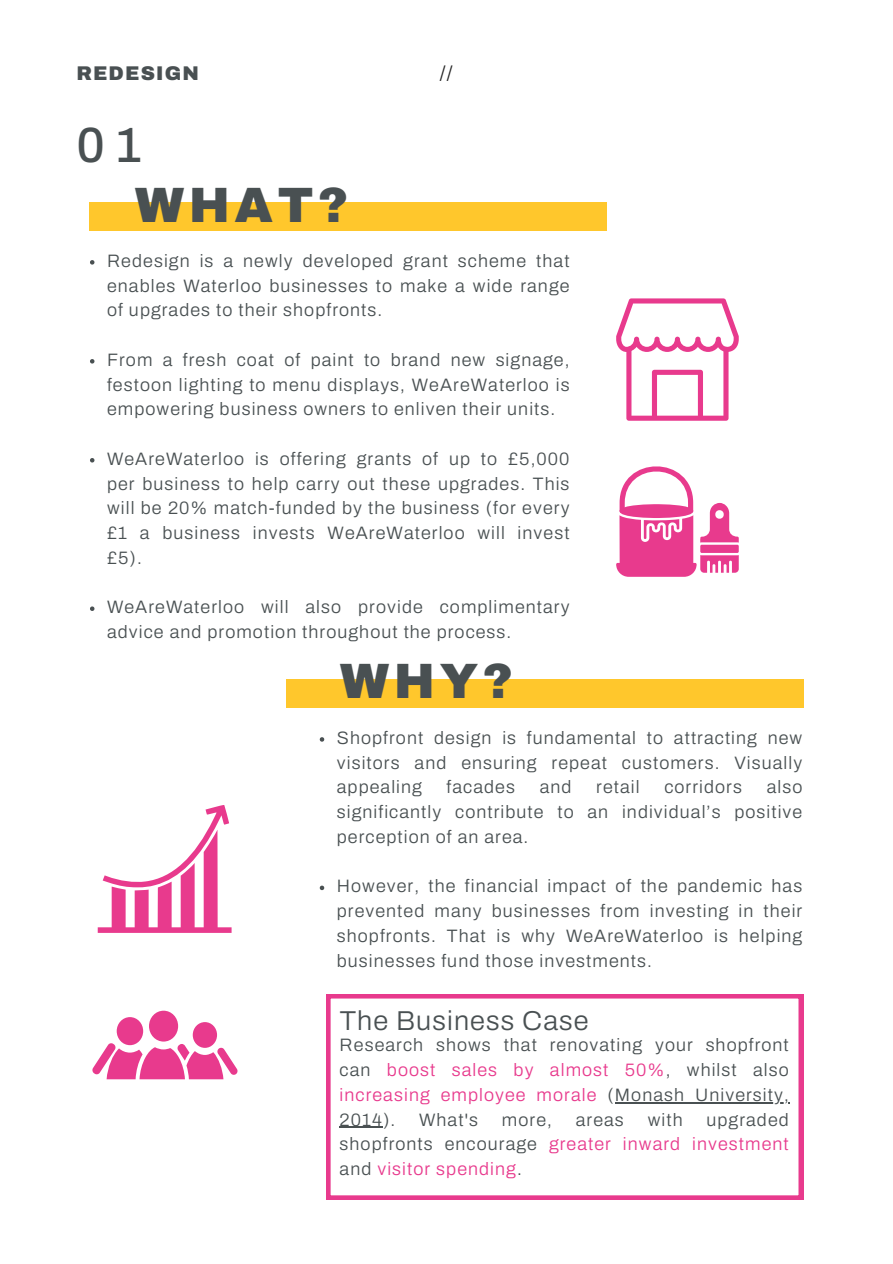
<style>
.page{position:relative;width:893px;height:1264px;background:#fff}
.page>*{position:absolute;margin:0;border:0;box-sizing:border-box;transform-origin:0 0}
.t1{font:900 49.65px "Archivo";letter-spacing:.09em;color:#495052}
.t2{font:500 49.65px "Archivo";color:#495052}
.t3{font:300 27.3px "Archivo";letter-spacing:.04em;color:#495052}
.t4{font:900 19.8px "Archivo";letter-spacing:.06em;color:#495052}
.t5{font:300 19.8px "Archivo";color:#222}
.t6{font:300 18px/24.8px "Archivo";letter-spacing:.06em;color:#495052;text-align:justify}
.t7{font:300 18px/24.8px "Archivo";letter-spacing:.06em;color:#e83a8d;text-align:justify}
.s1{color:#e83a8d}
.s2{color:#495052}
</style>
<div class="page">
<div style="left:89px;top:202px;width:517px;height:28px;background:#ffc72c"></div>
<svg style="left:616px;top:298px;width:122px;height:123px"></svg>
<div style="left:149px;top:1010px;width:29px;height:31px;background:#e83a8d;border-radius:50%"></div>
<div style="left:193px;top:1022px;width:24px;height:25px;background:#e83a8d;border-radius:50%"></div>
<div style="left:117px;top:1017px;width:26px;height:28px;background:#e83a8d;border-radius:50%"></div>
<svg style="left:92px;top:1041px;width:146px;height:38px"></svg>
<svg style="left:98px;top:805px;width:133px;height:127px"></svg>
<svg style="left:616px;top:466px;width:122px;height:111px"></svg>
<div style="left:700px;top:544px;width:38px;height:9px;background:#e83a8d"></div>
<div style="left:286px;top:679px;width:517px;height:28px;background:#ffc72c"></div>
<svg style="left:326px;top:994px;width:477px;height:205px"></svg>
<hr style="left:615px;top:1101px;width:174px;height:2px;background:#495052">
<hr style="left:339px;top:1126px;width:44px;height:1px;background:#495052">
<svg style="left:90px;top:260px;width:4px;height:4px"></svg>
<svg style="left:90px;top:359px;width:4px;height:4px"></svg>
<svg style="left:90px;top:458px;width:4px;height:4px"></svg>
<svg style="left:90px;top:606px;width:4px;height:5px"></svg>
<svg style="left:320px;top:737px;width:4px;height:4px"></svg>
<svg style="left:320px;top:885px;width:4px;height:5px"></svg>
<p class="t4" style="left:76px;top:62px;width:124px">REDESIGN</p>
<p class="t5" style="left:440px;top:62px;width:14px">//</p>
<p class="t2" style="left:76px;top:118px;width:67px">01</p>
<p class="t1" style="left:135px;top:179px;width:215px">WHAT?</p>
<p class="t6" style="left:107px;top:248px;width:464px">Redesign is a newly developed grant scheme that enables Waterloo businesses to make a wide range of upgrades to their shopfronts.</p>
<p class="t6" style="left:107px;top:347px;width:464px">From a fresh coat of paint to brand new signage, festoon lighting to menu displays, WeAreWaterloo is empowering business owners to enliven their units.</p>
<p class="t6" style="left:107px;top:446px;width:464px">WeAreWaterloo is offering grants of up to £5,000 per business to help carry out these upgrades. This will be 20% match-funded by the business (for every £1 a business invests WeAreWaterloo will invest £5).</p>
<p class="t6" style="left:107px;top:595px;width:464px">WeAreWaterloo will also provide complimentary advice and promotion throughout the process.</p>
<p class="t1" style="left:340px;top:654px;width:175px">WHY?</p>
<p class="t6" style="left:337px;top:725px;width:467px">Shopfront design is fundamental to attracting new visitors and ensuring repeat customers. Visually appealing</p>
<p class="t6" style="left:446px;top:775px;width:70px">facades</p>
<p class="t6" style="left:539px;top:775px;width:33px">and</p>
<p class="t6" style="left:596px;top:775px;width:45px">retail</p>
<p class="t6" style="left:664px;top:775px;width:79px">corridors</p>
<p class="t6" style="left:337px;top:775px;width:467px;text-indent:430px">also significantly contribute to an individual’s positive perception of an area.</p>
<p class="t6" style="left:337px;top:874px;width:467px">However, the financial impact of the pandemic has prevented many businesses from investing in their shopfronts. That is why WeAreWaterloo is helping businesses fund those investments.</p>
<p class="t3" style="left:339px;top:1005px;width:250px">The Business Case</p>
<p class="t6" style="left:339px;top:1032px;width:450px">Research shows that renovating your shopfront can <span class="s1">boost sales by almost 50%</span>, whilst also <span class="s1">increasing employee morale</span> (Monash University, 2014).</p>
<p class="t7" style="left:339px;top:1107px;width:450px;text-indent:367px"><span class="s2">upgraded shopfronts encourage</span> greater inward investment <span class="s2">and</span> visitor spending<span class="s2">.</span></p>
<p class="t6" style="left:419px;top:1107px;width:60px">What's</p>
<p class="t6" style="left:502px;top:1107px;width:51px">more,</p>
<p class="t6" style="left:575px;top:1107px;width:50px">areas</p>
<p class="t6" style="left:647px;top:1107px;width:36px">with</p>
</div>
